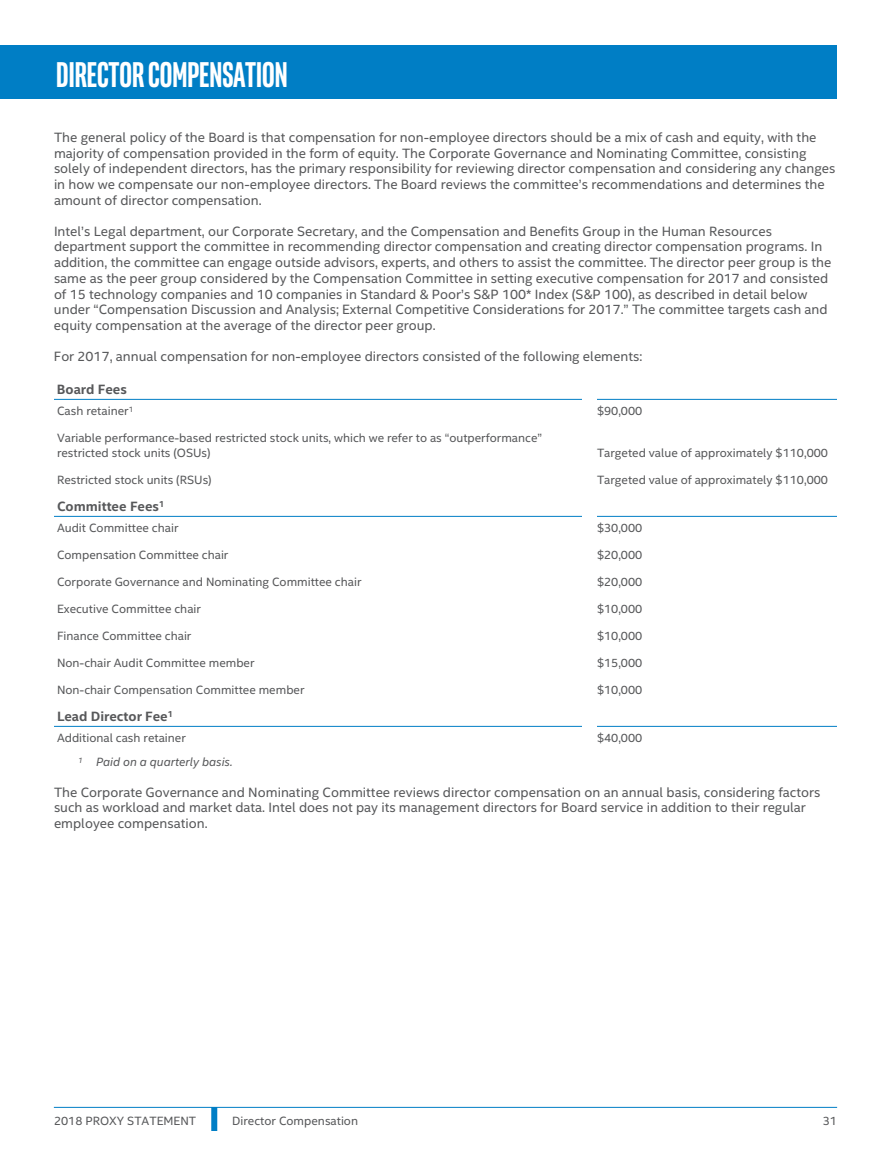
<style>
.page{position:relative;width:891px;height:1161px;background:#fff}
.page>*{position:absolute;margin:0;border:0;box-sizing:border-box;transform-origin:0 0}
.t1{font:700 36px "Intel Clear Pro";color:#fff}
.t2{font:13.5px/15.8px "Intel Clear";color:#57585a}
.t3{font:700 13.5px "Intel Clear";color:#57585a}
.t4{font:12px/15px "Intel Clear";color:#57585a}
.t5{font:italic 12px "Intel Clear";color:#57585a}
</style>
<div class="page">
<div style="left:0;top:45px;width:837px;height:54px;background:#007ec5"></div>
<hr style="left:54px;top:399px;width:528px;height:1px;background:#007ec5">
<hr style="left:597px;top:399px;width:240px;height:1px;background:#007ec5">
<hr style="left:54px;top:516px;width:528px;height:1px;background:#007ec5">
<hr style="left:597px;top:516px;width:240px;height:1px;background:#007ec5">
<hr style="left:54px;top:726px;width:528px;height:1px;background:#007ec5">
<hr style="left:597px;top:726px;width:240px;height:1px;background:#007ec5">
<hr style="left:54px;top:1107px;width:783px;height:1px;background:#007ec5">
<div style="left:211px;top:1110px;width:6px;height:18px;background:#007ec5"></div>
<h1 class="t1" style="left:56px;top:62px;width:233px">DIRECTOR COMPENSATION</h1>
<p class="t2" style="left:54px;top:131px;width:783px">The general policy of the Board is that compensation for non-employee directors should be a mix of cash and equity, with the majority of compensation provided in the form of equity. The Corporate Governance and Nominating Committee, consisting solely of independent directors, has the primary responsibility for reviewing director compensation and considering any changes in how we compensate our non-employee directors. The Board reviews the committee’s recommendations and determines the amount of director compensation.</p>
<p class="t2" style="left:54px;top:224px;width:779px">Intel’s Legal department, our Corporate Secretary, and the Compensation and Benefits Group in the Human Resources department support the committee in recommending director compensation and creating director compensation programs. In addition, the committee can engage outside advisors, experts, and others to assist the committee. The director peer group is the same as the peer group considered by the Compensation Committee in setting executive compensation for 2017 and consisted of 15 technology companies and 10 companies in Standard &amp; Poor’s S&amp;P 100* Index (S&amp;P 100), as described in detail below under “Compensation Discussion and Analysis; External Competitive Considerations for 2017.” The committee targets cash and equity compensation at the average of the director peer group.</p>
<p class="t2" style="left:54px;top:350px;width:590px">For 2017, annual compensation for non-employee directors consisted of the following elements:</p>
<p class="t3" style="left:57px;top:384px;width:71px">Board Fees</p>
<p class="t4" style="left:57px;top:404px;width:78px">Cash retainer<sup>1</sup></p>
<p class="t4" style="left:597px;top:404px;width:47px">$90,000</p>
<p class="t4" style="left:57px;top:431px;width:487px">Variable performance-based restricted stock units, which we refer to as “outperformance” restricted stock units (OSUs)</p>
<p class="t4" style="left:597px;top:446px;width:233px">Targeted value of approximately $110,000</p>
<p class="t4" style="left:57px;top:473px;width:156px">Restricted stock units (RSUs)</p>
<p class="t4" style="left:597px;top:473px;width:233px">Targeted value of approximately $110,000</p>
<p class="t3" style="left:57px;top:501px;width:109px">Committee Fees<sup>1</sup></p>
<p class="t4" style="left:57px;top:521px;width:123px">Audit Committee chair</p>
<p class="t4" style="left:597px;top:521px;width:47px">$30,000</p>
<p class="t4" style="left:57px;top:548px;width:173px">Compensation Committee chair</p>
<p class="t4" style="left:597px;top:548px;width:47px">$20,000</p>
<p class="t4" style="left:57px;top:575px;width:306px">Corporate Governance and Nominating Committee chair</p>
<p class="t4" style="left:597px;top:575px;width:47px">$20,000</p>
<p class="t4" style="left:57px;top:602px;width:145px">Executive Committee chair</p>
<p class="t4" style="left:597px;top:602px;width:47px">$10,000</p>
<p class="t4" style="left:57px;top:629px;width:136px">Finance Committee chair</p>
<p class="t4" style="left:597px;top:629px;width:47px">$10,000</p>
<p class="t4" style="left:57px;top:656px;width:199px">Non-chair Audit Committee member</p>
<p class="t4" style="left:597px;top:656px;width:47px">$15,000</p>
<p class="t4" style="left:57px;top:683px;width:249px">Non-chair Compensation Committee member</p>
<p class="t4" style="left:597px;top:683px;width:47px">$10,000</p>
<p class="t3" style="left:57px;top:711px;width:117px">Lead Director Fee<sup>1</sup></p>
<p class="t4" style="left:57px;top:731px;width:130px">Additional cash retainer</p>
<p class="t4" style="left:597px;top:731px;width:47px">$40,000</p>
<p class="t5" style="left:78px;top:757px;width:156px"><sup>1</sup> Paid on a quarterly basis.</p>
<p class="t2" style="left:54px;top:785px;width:768px">The Corporate Governance and Nominating Committee reviews director compensation on an annual basis, considering factors such as workload and market data. Intel does not pay its management directors for Board service in addition to their regular employee compensation.</p>
<p class="t4" style="left:54px;top:1115px;width:144px">2018 PROXY STATEMENT</p>
<p class="t4" style="left:232px;top:1115px;width:127px">Director Compensation</p>
<p class="t4" style="left:823px;top:1115px;width:16px">31</p>
</div>
